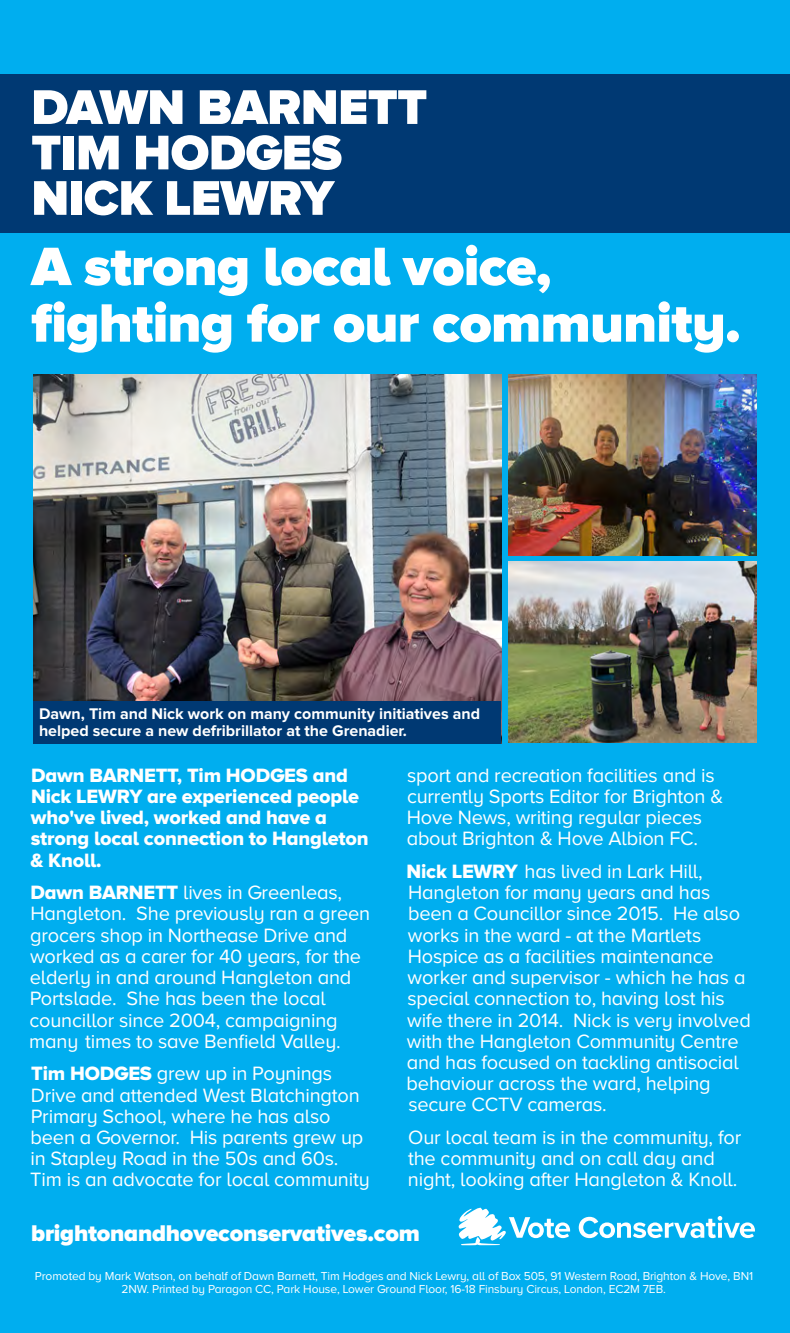
<style>
.page{position:relative;width:790px;height:1333px;background:#fff}
.page>*{position:absolute;margin:0;border:0;box-sizing:border-box;transform-origin:0 0}
.t1{font:900 56px/56.6px "Proxima Nova A";letter-spacing:-.015em;color:#fff}
.t2{font:900 50.4px/45.4px "Proxima Nova A";letter-spacing:-.01em;color:#fff}
.t3{font:900 23.6px "Proxima Nova A";letter-spacing:-.01em;color:#fff}
.t4{font:20px/21.2px "Proxima Nova A";letter-spacing:-.01em;color:#fff}
.t5{font:20px/21.2px "Proxima Nova A Extrabld";letter-spacing:-.01em;color:#fff}
.t6{font:700 16px/17px "Proxima Nova";color:#fff}
.t7{font:12px/13px "Proxima Nova A";letter-spacing:-.01em;color:#fff;text-align:center}
.s1{font-family:"Proxima Nova A Extrabld"}
</style>
<div class="page">
<div style="left:0;top:0;width:790px;height:1332px;background:#00aeef"></div>
<img style="left:33px;top:374px;width:468px;height:326px">
<img style="left:508px;top:374px;width:248px;height:181px">
<img style="left:508px;top:562px;width:248px;height:180px">
<div style="left:33px;top:700px;width:468px;height:43px;background:#003973"></div>
<div style="left:0;top:74px;width:790px;height:159px;background:#003973"></div>
<svg style="left:458px;top:1207px;width:297px;height:38px"></svg>
<h2 class="t2" style="left:31px;top:83px;width:397px">DAWN BARNETT<br>TIM HODGES<br>NICK LEWRY</h2>
<h1 class="t1" style="left:31px;top:237px;width:711px">A strong local voice, fighting for our community.</h1>
<p class="t6" style="left:39px;top:705px;width:442px">Dawn, Tim and Nick work on many community initiatives and helped secure a new defribrillator at the Grenadier.</p>
<p class="t5" style="left:31px;top:764px;width:339px">Dawn BARNETT, Tim HODGES and<br>Nick LEWRY are experienced people who've lived, worked and have a strong local connection to Hangleton &amp; Knoll.</p>
<p class="t4" style="left:29px;top:881px;width:342px"><span class="s1">Dawn BARNETT</span> lives in Greenleas, Hangleton. She previously ran a green grocers shop in Northease Drive and worked as a carer for 40 years, for the elderly in and around Hangleton and Portslade. She has been the local councillor since 2004, campaigning many times to save Benfield Valley.</p>
<p class="t4" style="left:30px;top:1062px;width:341px"><span class="s1">Tim HODGES</span> grew up in Poynings Drive and attended West Blatchington Primary School, where he has also been a Governor. His parents grew up in Stapley Road in the 50s and 60s.<br>Tim is an advocate for local community</p>
<p class="t4" style="left:407px;top:764px;width:318px">sport and recreation facilities and is currently Sports Editor for Brighton &amp; Hove News, writing regular pieces about Brighton &amp; Hove Albion FC.</p>
<p class="t4" style="left:406px;top:860px;width:346px"><span class="s1">Nick LEWRY</span> has lived in Lark Hill, Hangleton for many years and has been a Councillor since 2015. He also works in the ward - at the Martlets Hospice as a facilities maintenance worker and supervisor - which he has a special connection to, having lost his wife there in 2014. Nick is very involved with the Hangleton Community Centre and has focused on tackling antisocial behaviour across the ward, helping secure CCTV cameras.</p>
<p class="t4" style="left:408px;top:1126px;width:335px">Our local team is in the community, for the community and on call day and night, looking after Hangleton &amp; Knoll.</p>
<p class="t3" style="left:31px;top:1219px;width:390px">brightonandhoveconservatives.com</p>
<p class="t7" style="left:35px;top:1269px;width:720px">Promoted by Mark Watson, on behalf of Dawn Barnett, Tim Hodges and Nick Lewry, all of Box 505, 91 Western Road, Brighton &amp; Hove, BN1<br>2NW. Printed by Paragon CC, Park House, Lower Ground Floor, 16-18 Finsbury Circus, London, EC2M 7EB.</p>
</div>
